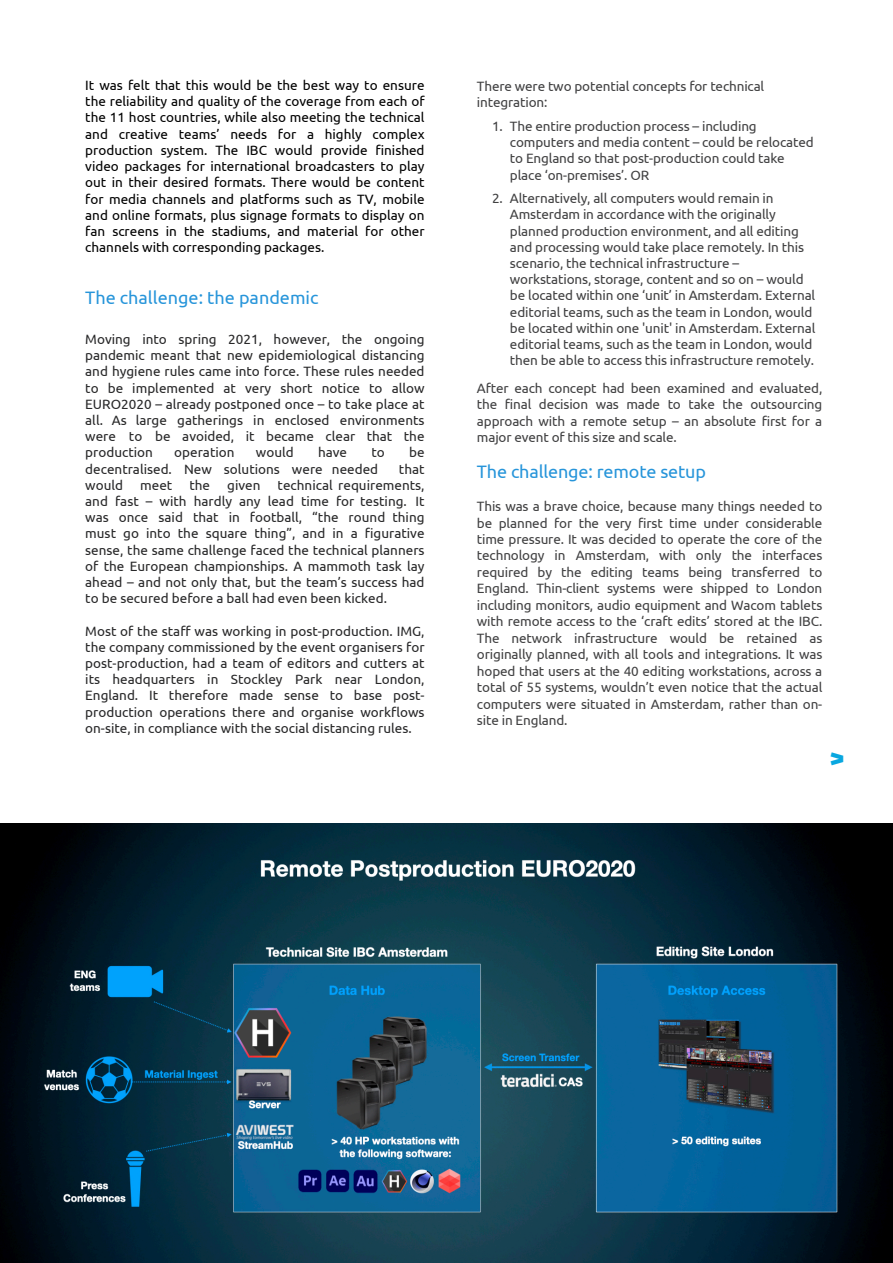
<style>
.page{position:relative;width:893px;height:1263px;background:#fff}
.page>*{position:absolute;margin:0;border:0;box-sizing:border-box;transform-origin:0 0}
.t1{font:700 26.7px "Ubuntu";color:#08a7e0}
.t2{font:18px "Ubuntu";letter-spacing:-.005em;color:#2795da}
.t3{font:13.5px/16.5px "Ubuntu";letter-spacing:-.01em;color:#414142}
.t4{font:13.5px/16.2px "Ubuntu";color:#282829;text-align:justify}
.t5{font:13.5px/16.2px "Ubuntu";color:#000;text-align:justify}
</style>
<div class="page">
<img style="left:0;top:823px;width:893px;height:440px">
<p class="t5" style="left:85px;top:77px;width:341px">It was felt that this would be the best way to ensure the reliability and quality of the coverage from each of the 11 host countries, while also meeting the technical and creative teams’ needs for a highly complex production system. The IBC would provide finished video packages for international broadcasters to play out in their desired formats. There would be content for media channels and platforms such as TV, mobile and online formats, plus signage formats to display on fan screens in the stadiums, and material for other channels with corresponding packages.</p>
<h2 class="t2" style="left:85px;top:287px;width:235px">The challenge: the pandemic</h2>
<p class="t4" style="left:85px;top:331px;width:341px">Moving into spring 2021, however, the ongoing pandemic meant that new epidemiological distancing and hygiene rules came into force. These rules needed to be implemented at very short notice to allow EURO2020 – already postponed once – to take place at all. As large gatherings in enclosed environments were to be avoided, it became clear that the production</p>
<p class="t4" style="left:174px;top:444px;width:62px">operation</p>
<p class="t4" style="left:256px;top:444px;width:39px">would</p>
<p class="t4" style="left:318px;top:444px;width:31px">have</p>
<p class="t4" style="left:371px;top:444px;width:15px">to</p>
<p class="t4" style="left:409px;top:444px;width:17px">be</p>
<p class="t4" style="left:85px;top:460px;width:294px">decentralised. New solutions were needed</p>
<p class="t4" style="left:399px;top:460px;width:27px">that</p>
<p class="t4" style="left:85px;top:476px;width:39px">would</p>
<p class="t4" style="left:140px;top:476px;width:34px">meet</p>
<p class="t4" style="left:189px;top:476px;width:22px">the</p>
<p class="t4" style="left:227px;top:476px;width:35px">given</p>
<p class="t4" style="left:85px;top:476px;width:341px;text-indent:192px">technical requirements, and fast – with hardly any lead time for testing. It was once said that in football, “the round thing must go into the square thing”, and in a figurative sense, the same challenge faced the technical planners of the European championships. A mammoth task lay ahead – and not only that, but the team’s success had to be secured before a ball had even been kicked.</p>
<p class="t4" style="left:85px;top:622px;width:341px">Most of the staff was working in post-production. IMG, the company commissioned by the event organisers for post-production, had a team of editors and cutters at its headquarters in Stockley Park near London, England. It therefore made sense to base post&shy;production operations there and organise workflows on-site, in compliance with the social distancing rules.</p>
<p class="t3" style="left:477px;top:77px;width:289px">There were two potential concepts for technical integration:</p>
<p class="t3" style="left:510px;top:118px;width:305px;text-indent:-18px">1. The entire production process – including computers and media content – could be relocated to England so that post-production could take place ‘on-premises’. OR</p>
<p class="t3" style="left:510px;top:190px;width:307px;text-indent:-18px">2. Alternatively, all computers would remain in Amsterdam in accordance with the originally planned production environment, and all editing and processing would take place remotely. In this scenario, the technical infrastructure – workstations, storage, content and so on – would be located within one ‘unit’ in Amsterdam. External editorial teams, such as the team in London, would be located within one 'unit' in Amsterdam. External editorial teams, such as the team in London, would then be able to access this infrastructure remotely.</p>
<p class="t3" style="left:477px;top:379px;width:347px;text-align:justify">After each concept had been examined and evaluated, the final decision was made to take the outsourcing approach with a remote setup – an absolute first for a major event of this size and scale.</p>
<h2 class="t2" style="left:477px;top:460px;width:231px">The challenge: remote setup</h2>
<p class="t3" style="left:477px;top:498px;width:347px;text-align:justify">This was a brave choice, because many things needed to be planned for the very first time under considerable time pressure. It was decided to operate the core of the technology in Amsterdam, with only the interfaces required by the editing teams being transferred to England. Thin-client systems were shipped to London including monitors, audio equipment and Wacom tablets with remote access to the ‘craft edits’ stored at the IBC.<br>The network infrastructure would be retained as originally planned, with all tools and integrations. It was hoped that users at the 40 editing workstations, across a total of 55 systems, wouldn’t even notice that the actual computers were situated in Amsterdam, rather than on&shy;site in England.</p>
<h1 class="t1" style="left:829px;top:742px;width:17px">&gt;</h1>
</div>
